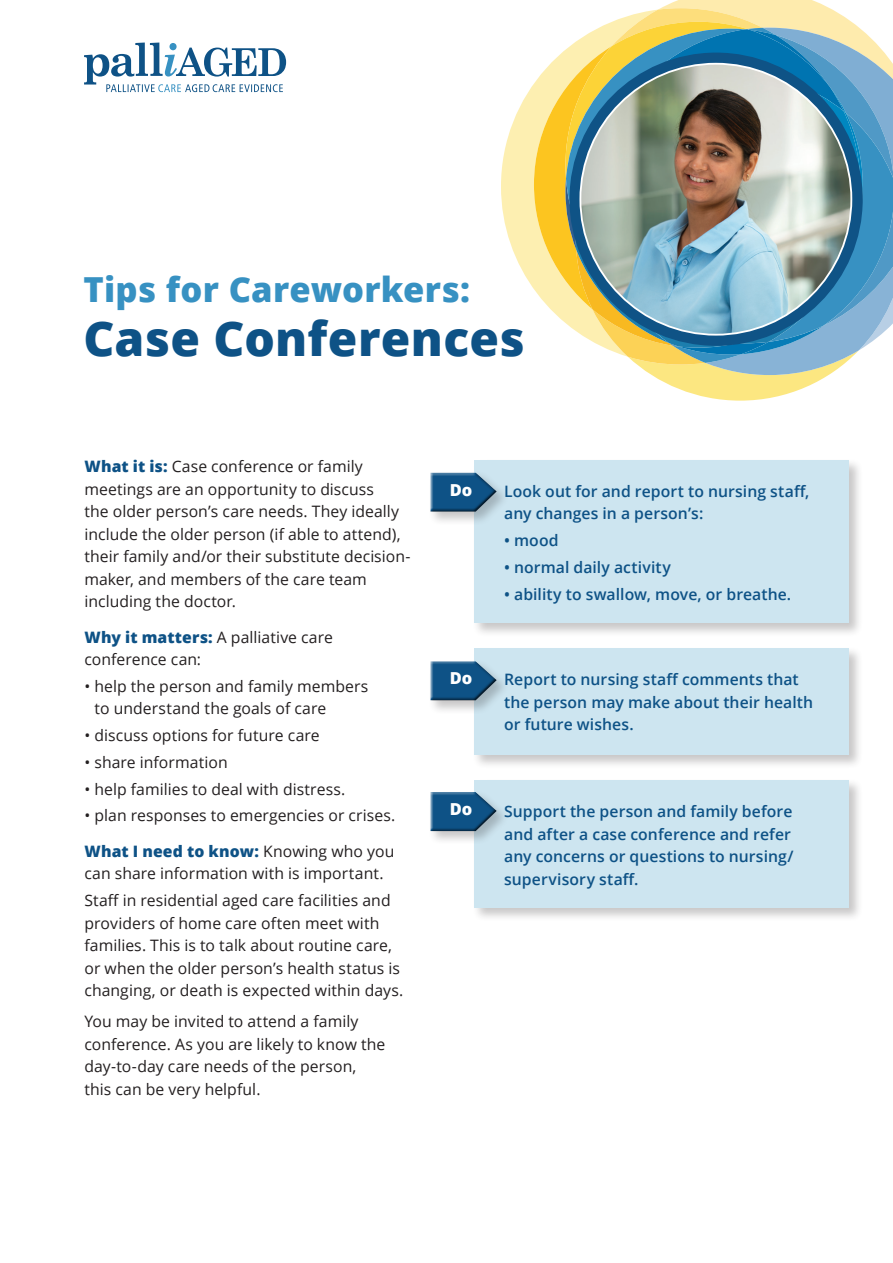
<style>
.page{position:relative;width:893px;height:1263px;background:#fff}
.page>*{position:absolute;margin:0;border:0;box-sizing:border-box;transform-origin:0 0}
.t1{font:800 48px "Open Sans";letter-spacing:.005em;color:#0e5286}
.t2{font:800 34.5px "Open Sans";letter-spacing:.01em;color:#3791c2}
.t3{font:800 16.5px "Open Sans";color:#fff}
.t4{font:15.75px/22.5px "Open Sans";letter-spacing:.005em;color:#231f20}
.t5{font:600 15.75px/22.5px "Open Sans";letter-spacing:.005em;color:#0e5286}
.s1{font-weight:800;color:#0e5286}
</style>
<div class="page">
<div style="left:472px;top:458px;width:391px;height:179px;background:#231f20;opacity:.25"></div>
<div style="left:475px;top:460px;width:374px;height:163px;background:#cde5f0"></div>
<div style="left:472px;top:646px;width:391px;height:123px;background:#231f20;opacity:.25"></div>
<div style="left:475px;top:648px;width:374px;height:107px;background:#cde5f0"></div>
<div style="left:472px;top:778px;width:391px;height:144px;background:#231f20;opacity:.25"></div>
<div style="left:475px;top:780px;width:374px;height:128px;background:#cde5f0"></div>
<div style="left:428px;top:659px;width:82px;height:56px;background:#231f20;opacity:.25"></div>
<div style="left:429px;top:659px;width:48px;height:42px;background:#fff"></div>
<div style="left:430px;top:659px;width:69px;height:42px;background:#231f20;opacity:.75"></div>
<div style="left:428px;top:470px;width:82px;height:56px;background:#231f20;opacity:.25"></div>
<div style="left:429px;top:470px;width:48px;height:42px;background:#fff"></div>
<div style="left:430px;top:470px;width:69px;height:42px;background:#231f20;opacity:.75"></div>
<div style="left:428px;top:790px;width:82px;height:55px;background:#231f20;opacity:.25"></div>
<div style="left:429px;top:790px;width:48px;height:42px;background:#fff"></div>
<div style="left:430px;top:790px;width:69px;height:42px;background:#231f20;opacity:.75"></div>
<svg style="left:501px;top:84px;width:33px;height:205px;fill:#fdefb1"></svg>
<svg style="left:534px;top:0;width:359px;height:401px"></svg>
<svg style="left:596px;top:75px;width:264px;height:268px;background:#6aa1a9"></svg>
<div style="left:569px;top:53px;width:294px;height:293px;background:#0f5386;border-radius:50%"></div>
<img style="left:580px;top:64px;width:271px;height:271px;border-radius:133px">
<svg style="left:84px;top:43px;width:202px;height:49px"></svg>
<h2 class="t2" style="left:83px;top:263px;width:388px">Tips for Careworkers:</h2>
<h1 class="t1" style="left:83px;top:302px;width:443px">Case Conferences</h1>
<p class="t4" style="left:85px;top:455px;width:327px"><span class="s1">What it is:</span> Case conference or family meetings are an opportunity to discuss<br>the older person’s care needs. They ideally include the older person (if able to attend), their family and/or their substitute decision&shy;maker, and members of the care team including the doctor.</p>
<p class="t4" style="left:85px;top:625px;width:250px"><span class="s1">Why it matters:</span> A palliative care conference can:</p>
<p class="t4" style="left:95px;top:674px;width:275px;text-indent:-10px">• help the person and family members to understand the goals of care</p>
<p class="t4" style="left:85px;top:724px;width:237px">• discuss options for future care</p>
<p class="t4" style="left:85px;top:750px;width:145px">• share information</p>
<p class="t4" style="left:85px;top:777px;width:262px">• help families to deal with distress.</p>
<p class="t4" style="left:85px;top:804px;width:312px">• plan responses to emergencies or crises.</p>
<p class="t4" style="left:85px;top:839px;width:311px"><span class="s1">What I need to know:</span> Knowing who you can share information with is important.</p>
<p class="t4" style="left:85px;top:889px;width:320px">Staff in residential aged care facilities and providers of home care often meet with families. This is to talk about routine care, or when the older person’s health status is changing, or death is expected within days.</p>
<p class="t4" style="left:85px;top:1010px;width:302px">You may be invited to attend a family conference. As you are likely to know the day-to-day care needs of the person, this can be very helpful.</p>
<h2 class="t3" style="left:450px;top:477px;width:24px">Do</h2>
<p class="t5" style="left:504px;top:480px;width:307px">Look out for and report to nursing staff, any changes in a person’s:</p>
<p class="t5" style="left:504px;top:529px;width:56px">• mood</p>
<p class="t5" style="left:504px;top:556px;width:168px">• normal daily activity</p>
<p class="t5" style="left:504px;top:582px;width:289px">• ability to swallow, move, or breathe.</p>
<p class="t3" style="left:450px;top:666px;width:24px">Do</p>
<p class="t5" style="left:504px;top:668px;width:310px">Report to nursing staff comments that the person may make about their health or future wishes.</p>
<p class="t3" style="left:450px;top:797px;width:24px">Do</p>
<p class="t5" style="left:504px;top:800px;width:291px">Support the person and family before and after a case conference and refer any concerns or questions to nursing/ supervisory staff.</p>
</div>
